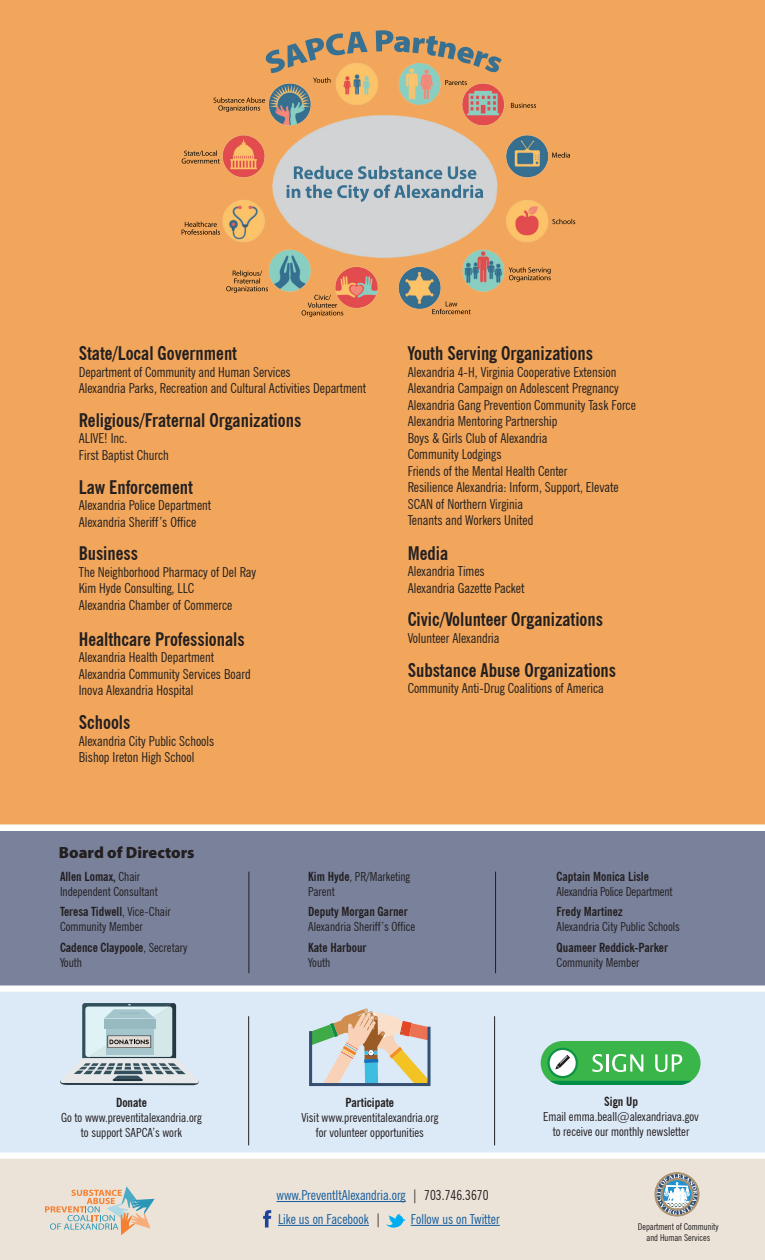
<style>
.page{position:relative;width:765px;height:1260px;background:#fff}
.page>*{position:absolute;margin:0;border:0;box-sizing:border-box;transform-origin:0 0}
.t1{font:700 condensed 18.75px "News Gothic BT";color:#231f20}
.t2{font:900 16.25px "Myriad Pro";color:#231f20}
.t3{font:condensed 13.75px/16.5px "News Gothic BT";color:#231f20}
.t4{font:condensed 13.75px "News Gothic BT";color:#175d9e}
.t5{font:condensed 12.5px/15px "News Gothic BT";color:#231f20}
.t6{font:700 condensed 12.5px/15px "News Gothic BT";color:#231f20}
.t7{font:condensed 9.38px/11.2px "News Gothic BT";color:#231f20;text-align:center}
.s1{font-weight:700}
.s2{font-weight:400}
.s3{color:#231f20}
</style>
<div class="page">
<div style="left:0;top:1159px;width:765px;height:101px;background:#ebe3d8"></div>
<div style="left:0;top:831px;width:765px;height:162px;background:#79819b"></div>
<div style="left:0;top:985px;width:765px;height:168px;background:#dce9f6"></div>
<svg style="left:45px;top:1186px;width:110px;height:49px"></svg>
<hr style="left:276px;top:1201px;width:130px;height:1px;background:#175d9e">
<svg style="left:655px;top:1172px;width:44px;height:44px"></svg>
<hr style="left:249px;top:872px;width:1px;height:101px;background:#231f20">
<hr style="left:495px;top:872px;width:1px;height:101px;background:#231f20">
<div style="left:0;top:0;width:765px;height:825px;background:#f1a65b"></div>
<img style="left:169px;top:23px;width:419px;height:296px">
<img style="left:305px;top:30px;width:133px;height:31px">
<hr style="left:278px;top:1225px;width:91px;height:1px;background:#175d9e">
<hr style="left:411px;top:1225px;width:89px;height:1px;background:#175d9e">
<svg style="left:263px;top:1210px;width:8px;height:18px"></svg>
<svg style="left:386px;top:1214px;width:19px;height:14px"></svg>
<svg style="left:60px;top:1003px;width:139px;height:82px;background:#b6c6cd"></svg>
<hr style="left:248px;top:1016px;width:1px;height:129px;background:#231f20">
<hr style="left:494px;top:1016px;width:1px;height:129px;background:#231f20">
<svg style="left:541px;top:1041px;width:160px;height:45px;background:#5bbd6f"></svg>
<svg style="left:309px;top:1008px;width:122px;height:78px;background:#c6c3b6"></svg>
<h1 class="t1" style="left:79px;top:342px;width:160px">State/Local Government</h1>
<p class="t3" style="left:79px;top:363px;width:289px">Department of Community and Human Services<br>Alexandria Parks, Recreation and Cultural Activities Department</p>
<h1 class="t1" style="left:79px;top:409px;width:224px">Religious/Fraternal Organizations</h1>
<p class="t3" style="left:79px;top:430px;width:92px">ALIVE! Inc.<br>First Baptist Church</p>
<h1 class="t1" style="left:79px;top:475px;width:116px">Law Enforcement</h1>
<p class="t3" style="left:79px;top:497px;width:134px">Alexandria Police Department<br>Alexandria Sheriff’s Office</p>
<h1 class="t1" style="left:79px;top:542px;width:61px">Business</h1>
<p class="t3" style="left:79px;top:564px;width:179px">The Neighborhood Pharmacy of Del Ray<br>Kim Hyde Consulting, LLC<br>Alexandria Chamber of Commerce</p>
<h1 class="t1" style="left:79px;top:628px;width:167px">Healthcare Professionals</h1>
<p class="t3" style="left:79px;top:649px;width:173px">Alexandria Health Department<br>Alexandria Community Services Board<br>Inova Alexandria Hospital</p>
<h1 class="t1" style="left:79px;top:711px;width:53px">Schools</h1>
<p class="t3" style="left:79px;top:732px;width:137px">Alexandria City Public Schools<br>Bishop Ireton High School</p>
<p class="t2" style="left:59px;top:842px;width:137px">Board of Directors</p>
<h1 class="t1" style="left:408px;top:342px;width:187px">Youth Serving Organizations</h1>
<p class="t3" style="left:408px;top:363px;width:230px">Alexandria 4-H, Virginia Cooperative Extension Alexandria Campaign on Adolescent Pregnancy Alexandria Gang Prevention Community Task Force Alexandria Mentoring Partnership<br>Boys &amp; Girls Club of Alexandria<br>Community Lodgings<br>Friends of the Mental Health Center<br>Resilience Alexandria: Inform, Support, Elevate SCAN of Northern Virginia<br>Tenants and Workers United</p>
<h1 class="t1" style="left:408px;top:541px;width:42px">Media</h1>
<p class="t3" style="left:408px;top:563px;width:118px">Alexandria Times<br>Alexandria Gazette Packet</p>
<h1 class="t1" style="left:408px;top:608px;width:197px">Civic/Volunteer Organizations</h1>
<p class="t3" style="left:408px;top:630px;width:93px">Volunteer Alexandria</p>
<h1 class="t1" style="left:408px;top:658px;width:210px">Substance Abuse Organizations</h1>
<p class="t3" style="left:408px;top:680px;width:198px">Community Anti-Drug Coalitions of America</p>
<p class="t5" style="left:60px;top:869px;width:99px"><span class="s1">Allen Lomax,</span> Chair<br>Independent Consultant</p>
<p class="t5" style="left:60px;top:904px;width:112px"><span class="s1">Teresa Tidwell</span>, Vice-Chair<br>Community Member</p>
<p class="t6" style="left:60px;top:940px;width:129px">Cadence Claypoole<span class="s2">, Secretary<br>Youth</span></p>
<p class="t6" style="left:116px;top:1095px;width:32px">Donate</p>
<p class="t5" style="left:61px;top:1110px;width:142px;text-align:center">Go to www.preventitalexandria.org to support SAPCA’s work</p>
<p class="t5" style="left:308px;top:869px;width:103px"><span class="s1">Kim Hyde</span>, PR/Marketing<br>Parent</p>
<p class="t6" style="left:308px;top:904px;width:101px">Deputy Morgan Garner</p>
<p class="t5" style="left:308px;top:919px;width:109px">Alexandria Sheriff’s Office</p>
<p class="t6" style="left:308px;top:940px;width:60px">Kate Harbour</p>
<p class="t5" style="left:308px;top:955px;width:24px">Youth</p>
<p class="t6" style="left:557px;top:869px;width:94px">Captain Monica Lisle</p>
<p class="t5" style="left:557px;top:884px;width:117px">Alexandria Police Department</p>
<p class="t6" style="left:557px;top:904px;width:68px">Fredy Martinez</p>
<p class="t5" style="left:557px;top:919px;width:125px">Alexandria City Public Schools</p>
<p class="t6" style="left:557px;top:940px;width:113px">Quameer Reddick-Parker</p>
<p class="t5" style="left:557px;top:955px;width:84px">Community Member</p>
<p class="t6" style="left:346px;top:1095px;width:50px">Participate</p>
<p class="t5" style="left:301px;top:1110px;width:138px;text-align:center">Visit www.preventitalexandria.org for volunteer opportunities</p>
<p class="t4" style="left:276px;top:1187px;width:214px">www.PreventItAlexandria.org <span class="s3">| 703.746.3670</span></p>
<p class="t4" style="left:278px;top:1211px;width:105px">Like us on Facebook <span class="s3">|</span></p>
<p class="t4" style="left:411px;top:1211px;width:90px">Follow us on Twitter</p>
<p class="t6" style="left:604px;top:1094px;width:35px">Sign Up</p>
<p class="t5" style="left:543px;top:1109px;width:157px;text-align:center">Email emma.beall@alexandriava.gov to receive our monthly newsletter</p>
<p class="t7" style="left:638px;top:1221px;width:82px">Department of Community and Human Services</p>
</div>
